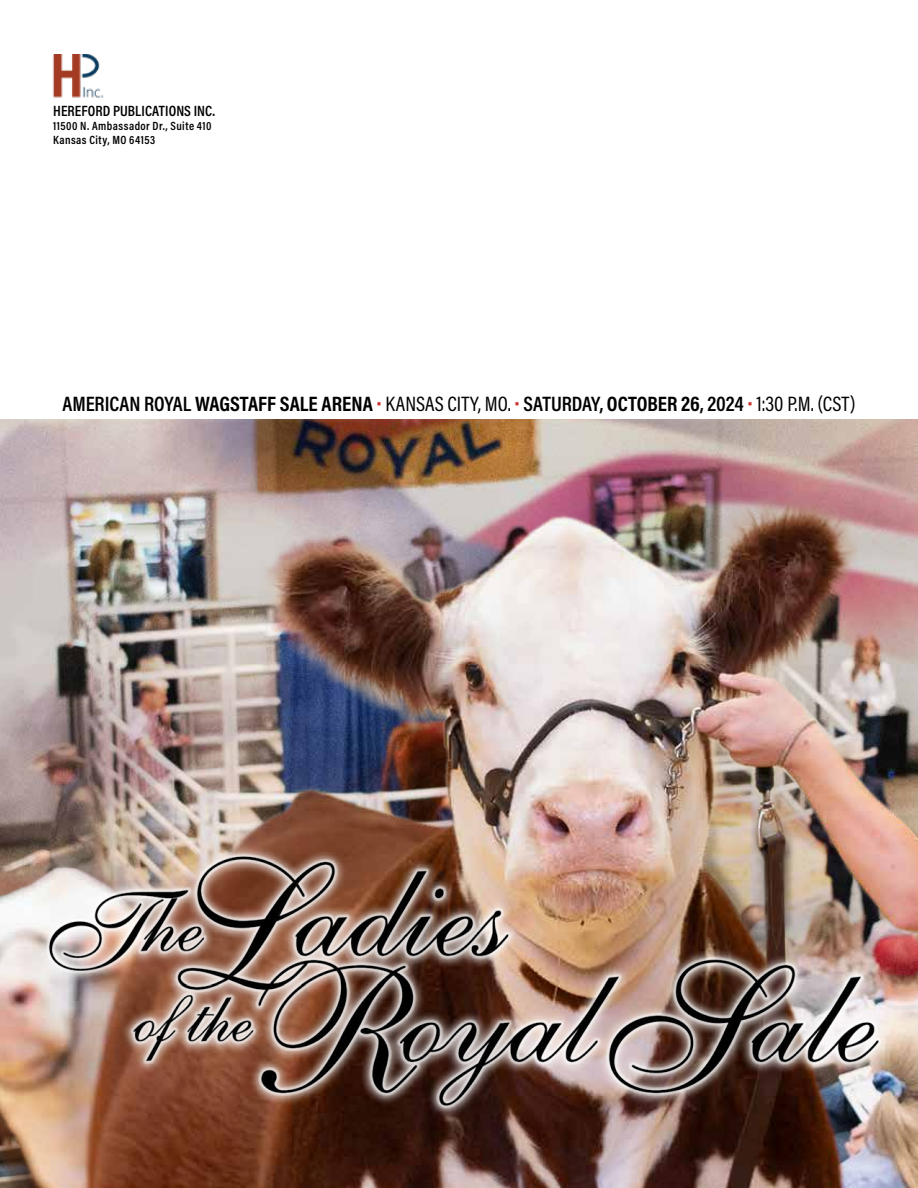
<style>
.page{position:relative;width:918px;height:1188px;background:#fff}
.page>*{position:absolute;margin:0;border:0;box-sizing:border-box;transform-origin:0 0}
.t1{font:600 21px "Acumin Pro Cond";letter-spacing:-.005em;color:#000}
.t2{font:600 15px "Acumin Pro Cond";letter-spacing:.005em;color:#000}
.t3{font:600 12px/14.4px "Acumin Pro Cond";letter-spacing:.035em;color:#000}
.s1{font-weight:700}
.s2{font-weight:400;color:#ca2b25}
.s3{font-weight:400}
</style>
<div class="page">
<img style="left:0;top:419px;width:918px;height:769px">
<img style="left:53px;top:54px;width:51px;height:44px">
<img style="left:1px;top:827px;width:916px;height:307px">
<div style="left:51px;top:383px;width:816px;height:43px;background:#fff"></div>
<p class="t2" style="left:53px;top:101px;width:163px">HEREFORD PUBLICATIONS INC.</p>
<p class="t3" style="left:53px;top:118px;width:160px">11500 N. Ambassador Dr., Suite 410<br>Kansas City, MO 64153</p>
<p class="t1" style="left:62px;top:390px;width:794px">AMERICAN ROYAL <span class="s1">WAGSTAFF SALE ARENA</span> <span class="s2">•</span> <span class="s3">KANSAS CITY, MO.</span> <span class="s2">•</span> SATURDAY, <span class="s1">OCTOBER 26</span>, 2024 <span class="s2">•</span> <span class="s3">1:30 P.M. (CST)</span></p>
</div>
